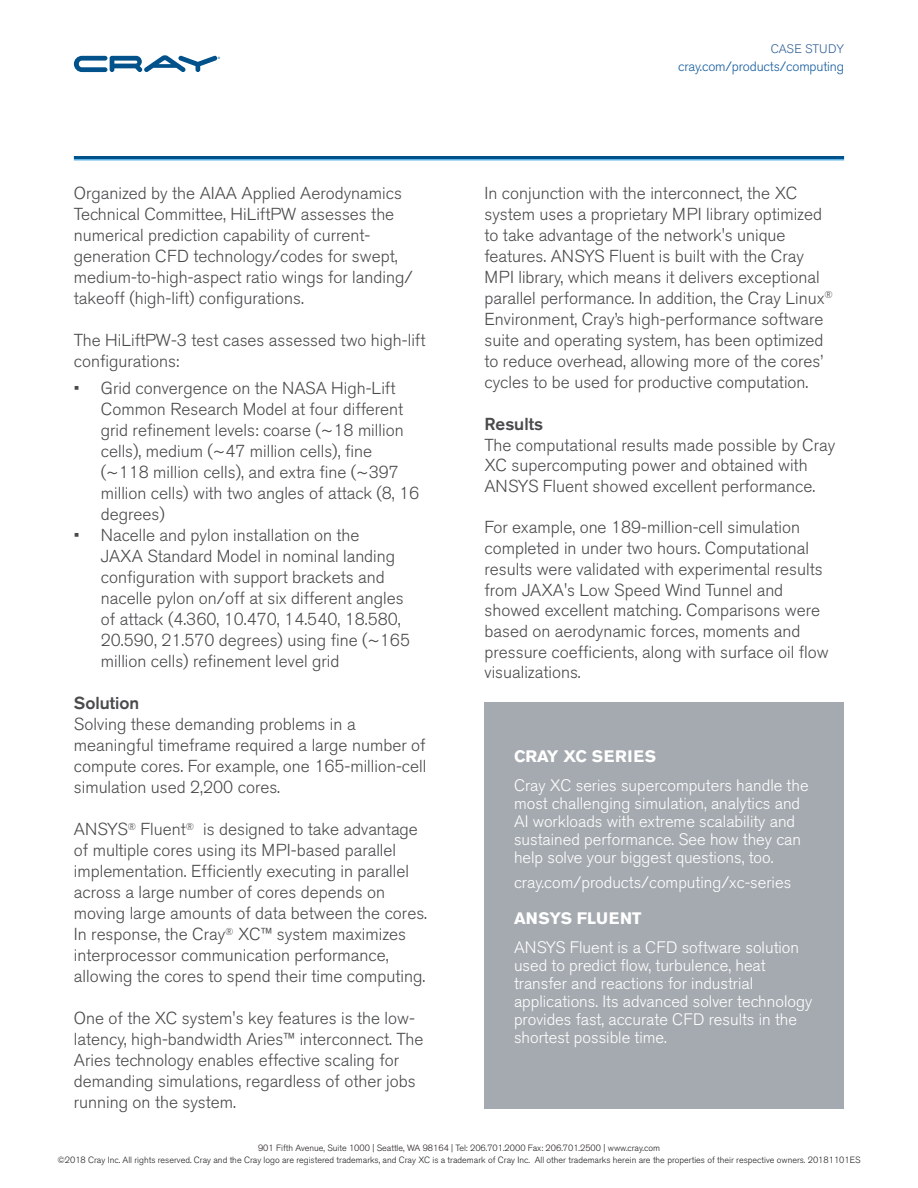
<style>
.page{position:relative;width:918px;height:1188px;background:#fff}
.page>*{position:absolute;margin:0;border:0;box-sizing:border-box;transform-origin:0 0}
.t1{font:300 17.25px/21px "Akzidenz Grotesk BE";color:#494a4b}
.t2{font:500 17.25px "Akzidenz Grotesk BE";color:#494a4b}
.Body_Text{font:300 16.5px/18px "Akzidenz Grotesk BE";color:#fff}
.Body_Text-2{font:700 16.5px "Akzidenz Grotesk BE";letter-spacing:.04em;color:#fff}
.Body_Text-3{font:700 16.5px "Akzidenz Grotesk BE";color:#fff}
.Body_Text-4{font:300 13.5px "Akzidenz Grotesk BE";letter-spacing:-.01em;color:#175d9e}
.Body_Text-5{font:300 12.3px "Akzidenz Grotesk BE";letter-spacing:-.01em;color:#346195}
.copyright_and_Image{font:300 9px "Akzidenz Grotesk BE";color:#231f20}
</style>
<div class="page">
<hr style="left:74px;top:159px;width:770px;height:2px;background:#61b3e4">
<hr style="left:74px;top:156px;width:770px;height:3px;background:#01518a">
<div style="left:484px;top:702px;width:360px;height:406px;background:#a5aab0"></div>
<svg style="left:74px;top:55px;width:146px;height:17px"></svg>
<p class="t1" style="left:74px;top:183px;width:340px">Organized by the AIAA Applied Aerodynamics Technical Committee, HiLiftPW assesses the numerical prediction capability of current&shy;generation CFD technology/codes for swept, medium-to-high-aspect ratio wings for landing/ takeoff (high-lift) configurations.</p>
<p class="t1" style="left:74px;top:330px;width:353px">The HiLiftPW-3 test cases assessed two high-lift configurations:</p>
<p class="t1" style="left:101px;top:378px;width:320px;text-indent:-27px">• Grid convergence on the NASA High-Lift Common Research Model at four different grid refinement levels: coarse (~18 million cells), medium (~47 million cells), fine (~118 million cells), and extra fine (~397 million cells) with two angles of attack (8, 16 degrees)</p>
<p class="t1" style="left:101px;top:525px;width:311px;text-indent:-27px">• Nacelle and pylon installation on the<br>JAXA Standard Model in nominal landing configuration with support brackets and nacelle pylon on/off at six different angles of attack (4.360, 10.470, 14.540, 18.580, 20.590, 21.570 degrees) using fine (~165 million cells) refinement level grid</p>
<p class="t2" style="left:74px;top:693px;width:67px">Solution</p>
<p class="t1" style="left:74px;top:714px;width:354px">Solving these demanding problems in a meaningful timeframe required a large number of compute cores. For example, one 165-million-cell simulation used 2,200 cores.</p>
<p class="t1" style="left:74px;top:819px;width:355px">ANSYS<sup>®</sup> Fluent<sup>®</sup> is designed to take advantage of multiple cores using its MPI-based parallel implementation. Efficiently executing in parallel across a large number of cores depends on moving large amounts of data between the cores.<br>In response, the Cray<sup>®</sup> XC™ system maximizes interprocessor communication performance, allowing the cores to spend their time computing.</p>
<p class="t1" style="left:74px;top:1008px;width:351px">One of the XC system's key features is the low&shy;latency, high-bandwidth Aries™ interconnect. The Aries technology enables effective scaling for demanding simulations, regardless of other jobs running on the system.</p>
<p class="Body_Text-5" style="left:771px;top:42px;width:75px">CASE STUDY</p>
<p class="Body_Text-4" style="left:678px;top:59px;width:168px">cray.com/products/computing</p>
<p class="t1" style="left:484px;top:183px;width:350px">In conjunction with the interconnect, the XC system uses a proprietary MPI library optimized to take advantage of the network's unique features. ANSYS Fluent is built with the Cray MPI library, which means it delivers exceptional parallel performance. In addition, the Cray Linux<sup>® </sup>Environment, Cray’s high-performance software suite and operating system, has been optimized to reduce overhead, allowing more of the cores’ cycles to be used for productive computation.</p>
<p class="t2" style="left:484px;top:413px;width:60px">Results</p>
<p class="t1" style="left:484px;top:435px;width:352px">The computational results made possible by Cray<br>XC supercomputing power and obtained with<br>ANSYS Fluent showed excellent performance.</p>
<p class="t1" style="left:484px;top:518px;width:346px">For example, one 189-million-cell simulation completed in under two hours. Computational results were validated with experimental results from JAXA's Low Speed Wind Tunnel and showed excellent matching. Comparisons were based on aerodynamic forces, moments and pressure coefficients, along with surface oil flow visualizations.</p>
<p class="Body_Text-2" style="left:514px;top:746px;width:144px">CRAY XC SERIES</p>
<p class="Body_Text" style="left:514px;top:776px;width:296px">Cray XC series supercomputers handle the most challenging simulation, analytics and AI workloads with extreme scalability and sustained performance. See how they can help solve your biggest questions, too.</p>
<p class="Body_Text" style="left:514px;top:873px;width:279px">cray.com/products/computing/xc-series</p>
<p class="Body_Text-3" style="left:514px;top:908px;width:129px">ANSYS FLUENT</p>
<p class="Body_Text" style="left:514px;top:938px;width:300px">ANSYS Fluent is a CFD software solution used to predict flow, turbulence, heat transfer and reactions for industrial applications. Its advanced solver technology provides fast, accurate CFD results in the shortest possible time.</p>
<p class="copyright_and_Image" style="left:258px;top:1143px;width:403px">901 Fifth Avenue, Suite 1000 | Seattle, WA 98164 | Tel: 206.701.2000 Fax: 206.701.2500 | www.cray.com</p>
<p class="copyright_and_Image" style="left:57px;top:1155px;width:805px">©2018 Cray Inc. All rights reserved. Cray and the Cray logo are registered trademarks, and Cray XC is a trademark of Cray Inc. All other trademarks herein are the properties of their respective owners. 20181101ES</p>
</div>
